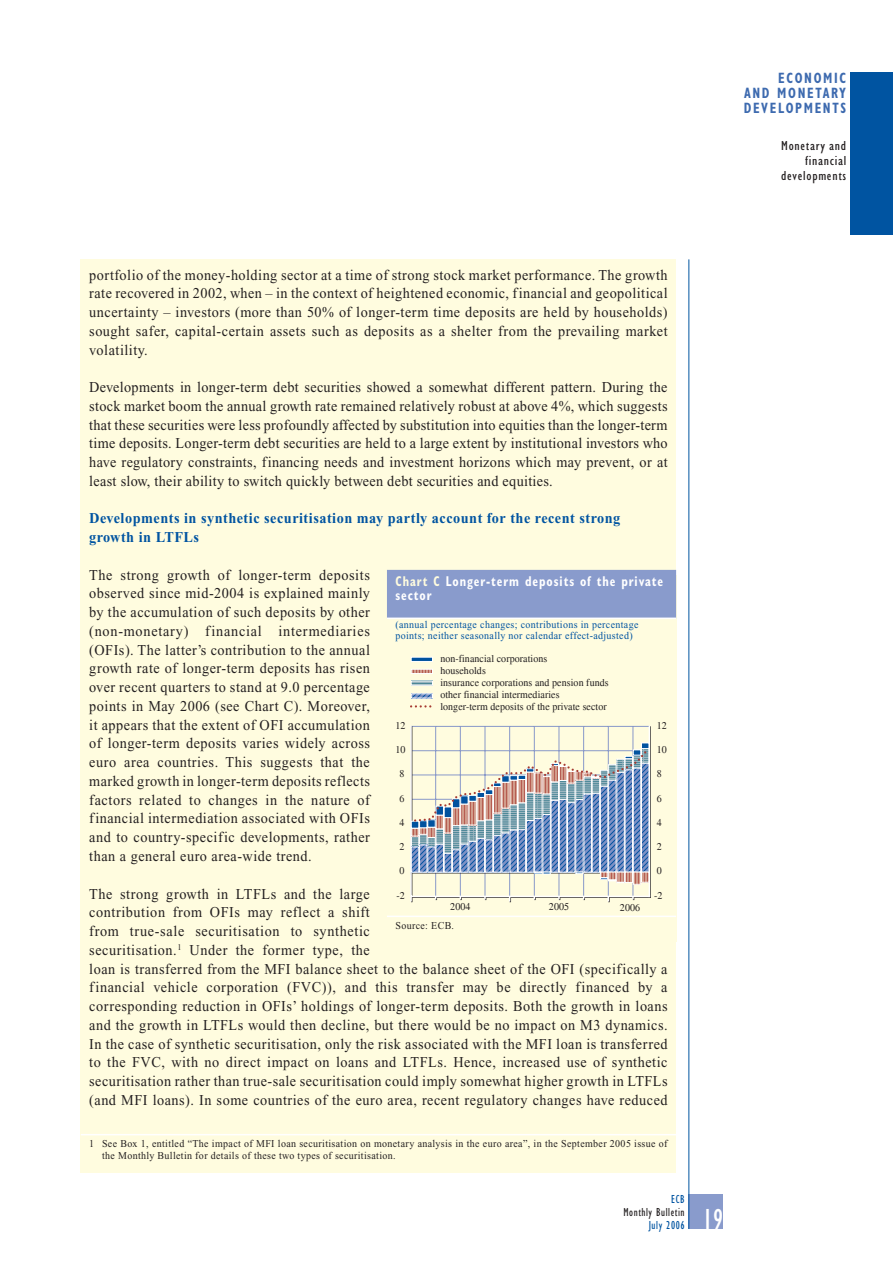
<style>
.page{position:relative;width:893px;height:1263px;background:#fff}
.page>*{position:absolute;margin:0;border:0;box-sizing:border-box;transform-origin:0 0}
.t1{font:condensed 30px "Gill Sans";color:#fff;scale:.95 1}
.t2{font:15px/18.8px "Times New Roman";letter-spacing:.035em;color:#231f20;text-align:justify;scale:.95 1}
.t3{font:700 15px/18.8px "Times New Roman";letter-spacing:.035em;color:#0054a1;scale:.95 1}
.t4{font:700 condensed 15px/15px "Gill Sans";letter-spacing:.13em;color:#3d6aaf;text-align:justify;scale:.85 1}
.t5{font:700 condensed 14.25px/13.5px "Gill Sans";letter-spacing:.075em;color:#fff;scale:.85 1}
.t6{font:condensed 13.5px/15px "Gill Sans";letter-spacing:.05em;color:#231f20;text-align:right;scale:1.1 1}
.t7{font:condensed 12px "Gill Sans";letter-spacing:.05em;color:#231f20;scale:.95 1}
.t8{font:condensed 12px "Gill Sans";letter-spacing:.05em;color:#0054a1;scale:.95 1}
.t9{font:10.5px/12px "Times New Roman";letter-spacing:.035em;color:#231f20;scale:.95 1}
.t10{font:10.5px/12px "Times";letter-spacing:.005em;color:#231f20;scale:.95 1}
.t11{font:10.5px/10.5px "Times New Roman";letter-spacing:.035em;color:#0054a1;scale:.95 1}
.s1{color:#fffcdf}
</style>
<div class="page">
<div style="left:689px;top:1195px;width:34px;height:34px;background:#899bcc"></div>
<hr style="left:689px;top:259px;width:1px;height:970px;background:#0054a1">
<div style="left:850px;top:72px;width:43px;height:163px;background:#0054a1"></div>
<div style="left:81px;top:259px;width:595px;height:914px;background:#fffcdf"></div>
<hr style="left:81px;top:1134px;width:595px;height:1px;background:#fff">
<div style="left:387px;top:570px;width:289px;height:49px;background:#899bcc"></div>
<hr style="left:387px;top:617px;width:289px;height:2px;background:#fff">
<hr style="left:387px;top:915px;width:289px;height:2px;background:#fff">
<hr style="left:411px;top:657px;width:21px;height:4px;background:#00529f">
<div style="left:411px;top:657px;width:22px;height:5px;border:1px solid #fff"></div>
<div style="left:411px;top:681px;width:22px;height:4px;border:1px solid #fff"></div>
<svg style="left:413px;top:695px;width:18px;height:1px"></svg>
<div style="left:411px;top:693px;width:22px;height:5px;border:1px solid #fff"></div>
<svg style="left:413px;top:671px;width:18px;height:1px"></svg>
<div style="left:411px;top:669px;width:22px;height:5px;border:1px solid #fff"></div>
<svg style="left:410px;top:705px;width:241px;height:197px"></svg>
<p class="t4" style="left:744px;top:72px;width:122px;text-indent:35px">ECONOMIC AND MONETARY DEVELOPMENTS</p>
<p class="t6" style="left:781px;top:140px;width:61px">Monetary and financial developments</p>
<p class="t2" style="left:89px;top:267px;width:610px">portfolio of the money-holding sector at a time of strong stock market performance. The growth rate recovered in 2002, when – in the context of heightened economic, financial and geopolitical uncertainty – investors (more than 50% of longer-term time deposits are held by households) sought safer, capital-certain assets such as deposits as a shelter from the prevailing market volatility.</p>
<p class="t2" style="left:89px;top:379px;width:610px">Developments in longer-term debt securities showed a somewhat different pattern. During the stock market boom the annual growth rate remained relatively robust at above 4%, which suggests that these securities were less profoundly affected by substitution into equities than the longer-term time deposits. Longer-term debt securities are held to a large extent by institutional investors who have regulatory constraints, financing needs and investment horizons which may prevent, or at least slow, their ability to switch quickly between debt securities and equities.</p>
<p class="t3" style="left:89px;top:511px;width:561px">Developments in synthetic securitisation may partly account for the recent strong growth in LTFLs</p>
<p class="t2" style="left:89px;top:567px;width:297px">The strong growth of longer-term deposits observed since mid-2004 is explained mainly by the accumulation of such deposits by other (non-monetary) financial intermediaries (OFIs). The latter’s contribution to the annual growth rate of longer-term deposits has risen over recent quarters to stand at 9.0 percentage points in May 2006 (see Chart C). Moreover, it appears that the extent of OFI accumulation of longer-term deposits varies widely across euro area countries. This suggests that the marked growth in longer-term deposits reflects factors related to changes in the nature of financial intermediation associated with OFIs and to country-specific developments, rather than a general euro area-wide trend.</p>
<p class="t2" style="left:89px;top:885px;width:610px;text-align:left">The strong growth in LTFLs and the large<br>contribution from OFIs may reflect a shift<br>from true-sale securitisation to synthetic<br>securitisation.<sup>1</sup> Under the former type, the<br>loan is transferred from the MFI balance sheet to the balance sheet of the OFI (specifically a financial vehicle corporation (FVC)), and this transfer may be directly financed by a corresponding reduction in OFIs’ holdings of longer-term deposits. Both the growth in loans and the growth in LTFLs would then decline, but there would be no impact on M3 dynamics.<br>In the case of synthetic securitisation, only the risk associated with the MFI loan is transferred to the FVC, with no direct impact on loans and LTFLs. Hence, increased use of synthetic securitisation rather than true-sale securitisation could imply somewhat higher growth in LTFLs (and MFI loans). In some countries of the euro area, recent regulatory changes have reduced</p>
<p class="t9" style="left:102px;top:1139px;width:597px;text-indent:-13px">1 See Box 1, entitled “The impact of MFI loan securitisation on monetary analysis in the euro area”, in the September 2005 issue of the Monthly Bulletin for details of these two types of securitisation.</p>
<p class="t5" style="left:395px;top:576px;width:316px"><span class="s1">Chart C</span> Longer-term deposits of the private sector</p>
<p class="t11" style="left:395px;top:620px;width:257px">(annual percentage changes; contributions in percentage points; neither seasonally nor calendar effect-adjusted)</p>
<p class="t10" style="left:440px;top:652px;width:179px">non-financial corporations<br>households<br>insurance corporations and pension funds other financial intermediaries longer-term deposits of the private sector</p>
<p class="t10" style="left:657px;top:719px;width:12px">12</p>
<p class="t10" style="left:395px;top:719px;width:12px">12</p>
<p class="t10" style="left:657px;top:743px;width:12px">10</p>
<p class="t10" style="left:395px;top:743px;width:12px">10</p>
<p class="t10" style="left:657px;top:768px;width:7px">8</p>
<p class="t10" style="left:400px;top:768px;width:7px">8</p>
<p class="t10" style="left:657px;top:792px;width:7px">6</p>
<p class="t10" style="left:400px;top:792px;width:7px">6</p>
<p class="t10" style="left:657px;top:816px;width:7px">4</p>
<p class="t10" style="left:400px;top:816px;width:7px">4</p>
<p class="t10" style="left:657px;top:841px;width:7px">2</p>
<p class="t10" style="left:400px;top:841px;width:7px">2</p>
<p class="t10" style="left:657px;top:865px;width:7px">0</p>
<p class="t10" style="left:400px;top:865px;width:7px">0</p>
<p class="t10" style="left:654px;top:889px;width:10px">-2</p>
<p class="t10" style="left:396px;top:889px;width:10px">-2</p>
<p class="t10" style="left:450px;top:901px;width:23px">2004</p>
<p class="t10" style="left:549px;top:901px;width:23px">2005</p>
<p class="t10" style="left:620px;top:901px;width:23px">2006</p>
<p class="t9" style="left:395px;top:920px;width:63px">Source: ECB.</p>
<p class="t8" style="left:671px;top:1195px;width:16px">ECB</p>
<p class="t7" style="left:623px;top:1208px;width:66px">Monthly Bulletin</p>
<p class="t8" style="left:649px;top:1220px;width:39px">July 2006</p>
<h1 class="t1" style="left:702px;top:1208px;width:23px">19</h1>
</div>
